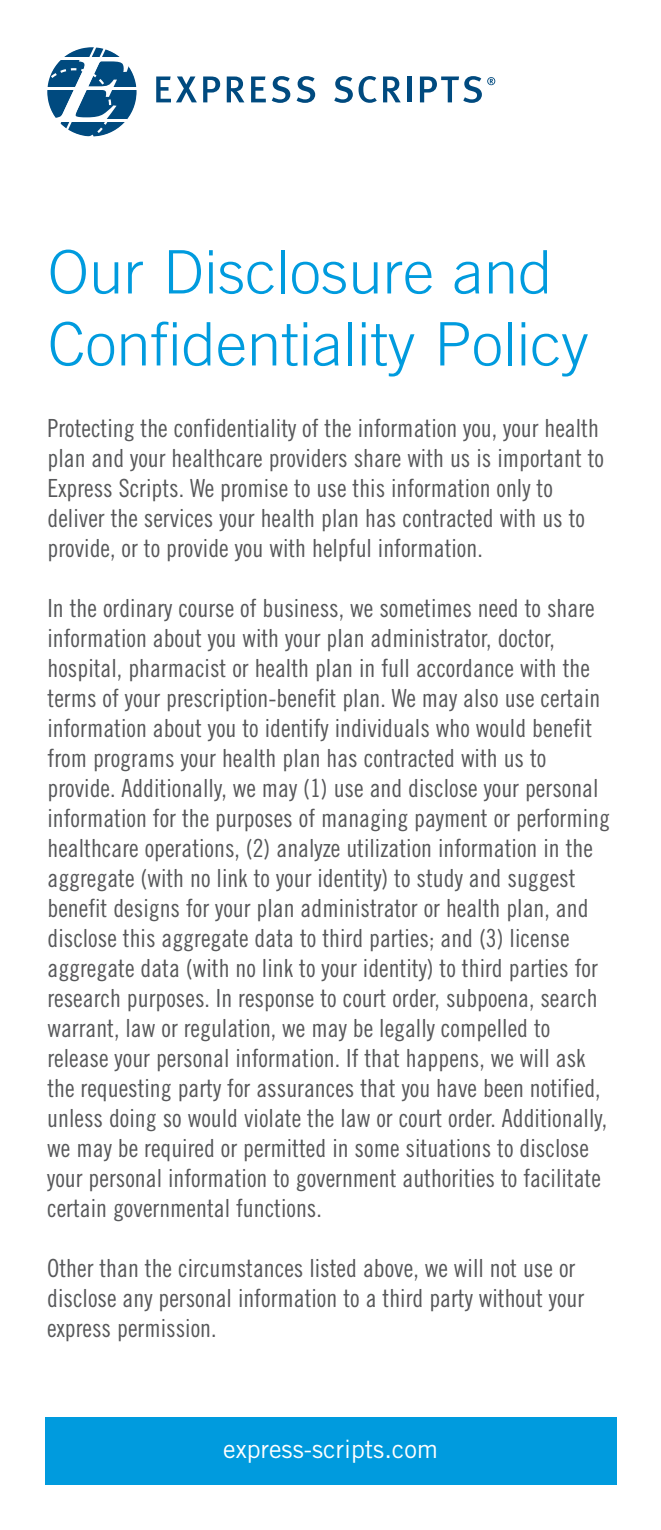
<style>
.page{position:relative;width:661px;height:1530px;background:#fff}
.page>*{position:absolute;margin:0;border:0;box-sizing:border-box;transform-origin:0 0}
.t1{font:300 60px/72px "Trade Gothic";color:#009bde}
.t2{font:25px/30px "Trade Gothic Cond Eighteen";color:#57585a}
.t3{font:25px "Trade Gothic";color:#fff}
</style>
<div class="page">
<div style="left:45px;top:1418px;width:571px;height:67px;background:#009bde"></div>
<svg style="left:156px;top:77px;width:41px;height:25px"></svg>
<svg style="left:203px;top:77px;width:17px;height:25px"></svg>
<svg style="left:227px;top:77px;width:17px;height:25px"></svg>
<svg style="left:251px;top:77px;width:15px;height:25px"></svg>
<svg style="left:272px;top:76px;width:18px;height:27px"></svg>
<svg style="left:296px;top:76px;width:19px;height:27px"></svg>
<svg style="left:334px;top:76px;width:43px;height:27px"></svg>
<svg style="left:383px;top:77px;width:18px;height:25px"></svg>
<div style="left:407px;top:77px;width:5px;height:25px;background:#004a7f"></div>
<svg style="left:420px;top:76px;width:75px;height:27px"></svg>
<svg style="left:47px;top:47px;width:90px;height:90px"></svg>
<h1 class="t1" style="left:48px;top:241px;width:542px">Our Disclosure and<br>Confidentiality Policy</h1>
<p class="t2" style="left:48px;top:415px;width:558px">Protecting the confidentiality of the information you, your health plan and your healthcare providers share with us is important to Express Scripts. We promise to use this information only to deliver the services your health plan has contracted with us to provide, or to provide you with helpful information.</p>
<p class="t2" style="left:47px;top:595px;width:564px">In the ordinary course of business, we sometimes need to share information about you with your plan administrator, doctor, hospital, pharmacist or health plan in full accordance with the terms of your prescription-benefit plan. We may also use certain information about you to identify individuals who would benefit from programs your health plan has contracted with us to provide. Additionally, we may (1) use and disclose your personal information for the purposes of managing payment or performing healthcare operations, (2) analyze utilization information in the aggregate (with no link to your identity) to study and suggest benefit designs for your plan administrator or health plan, and disclose this aggregate data to third parties; and (3) license aggregate data (with no link to your identity) to third parties for research purposes. In response to court order, subpoena, search warrant, law or regulation, we may be legally compelled to release your personal information. If that happens, we will ask the requesting party for assurances that you have been notified, unless doing so would violate the law or court order. Additionally, we may be required or permitted in some situations to disclose your personal information to government authorities to facilitate certain governmental functions.</p>
<p class="t2" style="left:47px;top:1255px;width:538px">Other than the circumstances listed above, we will not use or disclose any personal information to a third party without your express permission.</p>
<p class="t3" style="left:223px;top:1440px;width:216px">express-scripts.com</p>
</div>
